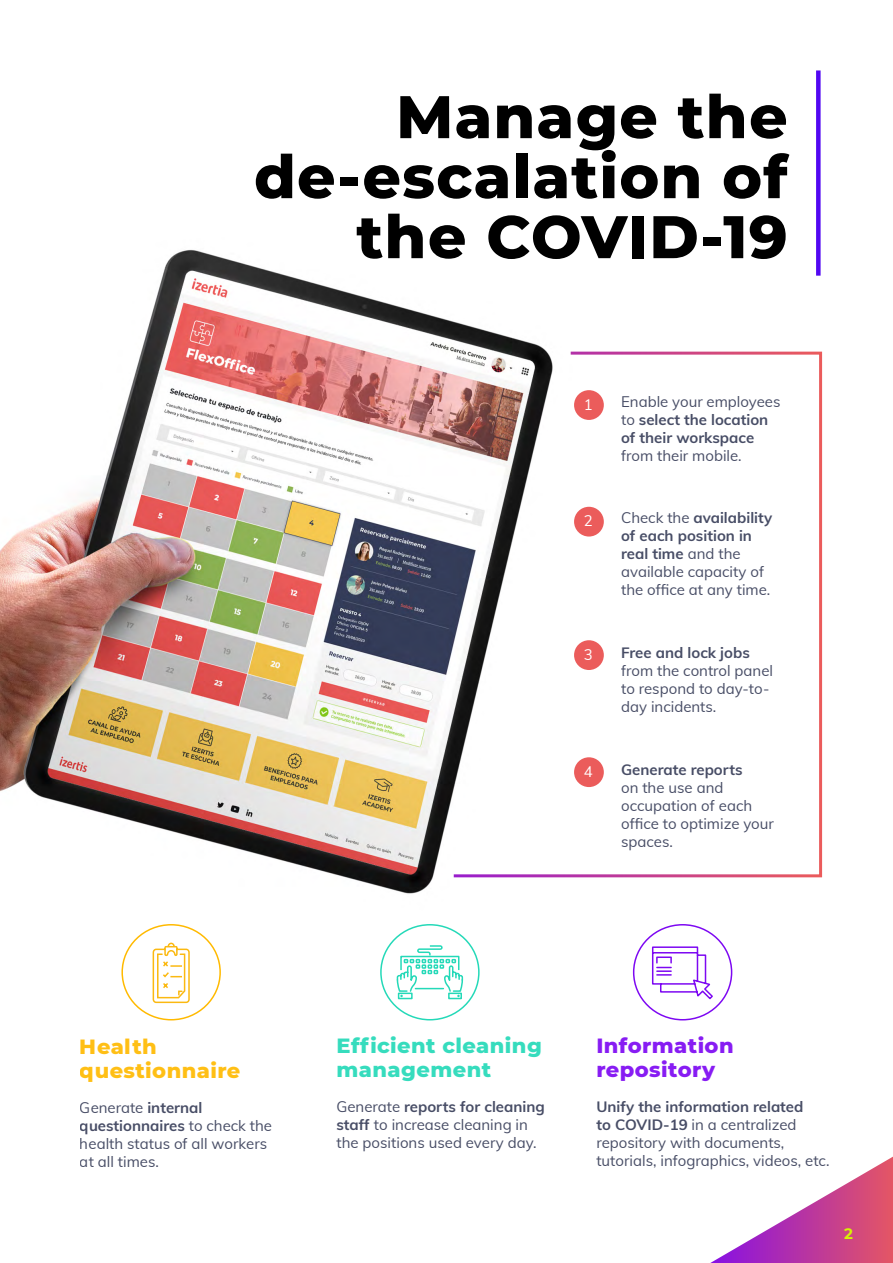
<style>
.page{position:relative;width:893px;height:1263px;background:#fff}
.page>*{position:absolute;margin:0;border:0;box-sizing:border-box;transform-origin:0 0}
.t1{font:800 60px/60px "Montserrat";letter-spacing:.02em;color:#000;text-align:right}
.t2{font:800 21px/24px "Montserrat";letter-spacing:.02em;color:#24d9b8}
.t3{font:800 21px/24px "Montserrat";letter-spacing:.02em;color:#7d08f2}
.t4{font:800 21px/24px "Montserrat";letter-spacing:.02em;color:#ffba00}
.t5{font:15px/18px "Muli";color:#373d58}
.t6{font:700 15px/18px "Muli";color:#373d58}
.t7{font:15px "Muli";color:#fff}
.t8{font:700 15px "Montserrat";color:#d6f205}
.s1{font-weight:400}
.s2{font-weight:700}
</style>
<div class="page">
<img style="left:0;top:250px;width:634px;height:715px">
<div style="left:816px;top:70px;width:5px;height:206px;background:#5207f2"></div>
<svg style="left:152px;top:942px;width:38px;height:62px"></svg>
<svg style="left:652px;top:946px;width:61px;height:54px"></svg>
<svg style="left:396px;top:944px;width:68px;height:56px"></svg>
<div style="left:121px;top:924px;width:100px;height:96px;border:2px solid #ffba00;border-radius:50%"></div>
<div style="left:380px;top:924px;width:100px;height:96px;border:2px solid #24d9b8;border-radius:50%"></div>
<div style="left:633px;top:924px;width:99px;height:96px;border:2px solid #7d08f2;border-radius:50%"></div>
<svg style="left:451px;top:350px;width:372px;height:529px"></svg>
<svg style="left:710px;top:1156px;width:183px;height:107px"></svg>
<h1 class="t1" style="left:254px;top:84px;width:535px">Manage the de-escalation of the COVID-19</h1>
<p class="t7" style="left:584px;top:393px;width:10px">1</p>
<p class="t6" style="left:621px;top:392px;width:161px"><span class="s1">Enable your employees to</span> select the location of their workspace</p>
<p class="t5" style="left:621px;top:446px;width:122px">from their mobile.</p>
<p class="t7" style="left:584px;top:510px;width:10px">2</p>
<p class="t5" style="left:621px;top:508px;width:153px">Check the <span class="s2">availability of each position in real time</span> and the available capacity of the office at any time.</p>
<p class="t7" style="left:584px;top:643px;width:10px">3</p>
<p class="t6" style="left:621px;top:643px;width:130px">Free and lock jobs</p>
<p class="t5" style="left:621px;top:661px;width:153px">from the control panel to respond to day-to&shy;day incidents.</p>
<p class="t7" style="left:584px;top:760px;width:10px">4</p>
<p class="t6" style="left:621px;top:760px;width:123px">Generate reports</p>
<p class="t5" style="left:621px;top:778px;width:154px">on the use and occupation of each office to optimize your spaces.</p>
<h2 class="t4" style="left:80px;top:1033px;width:162px">Health questionnaire</h2>
<p class="t5" style="left:80px;top:1097px;width:194px">Generate <span class="s2">internal questionnaires</span> to check the health status of all workers at all times.</p>
<h2 class="t2" style="left:336px;top:1033px;width:207px">Efficient cleaning management</h2>
<p class="t5" style="left:336px;top:1097px;width:210px">Generate <span class="s2">reports for cleaning staff</span> to increase cleaning in the positions used every day.</p>
<h2 class="t3" style="left:596px;top:1033px;width:139px">Information repository</h2>
<p class="t5" style="left:596px;top:1097px;width:235px"><span class="s2">Unify the information related<br>to COVID-19</span> in a centralized repository with documents, tutorials, infographics, videos, etc.</p>
<p class="t8" style="left:844px;top:1222px;width:10px">2</p>
</div>
